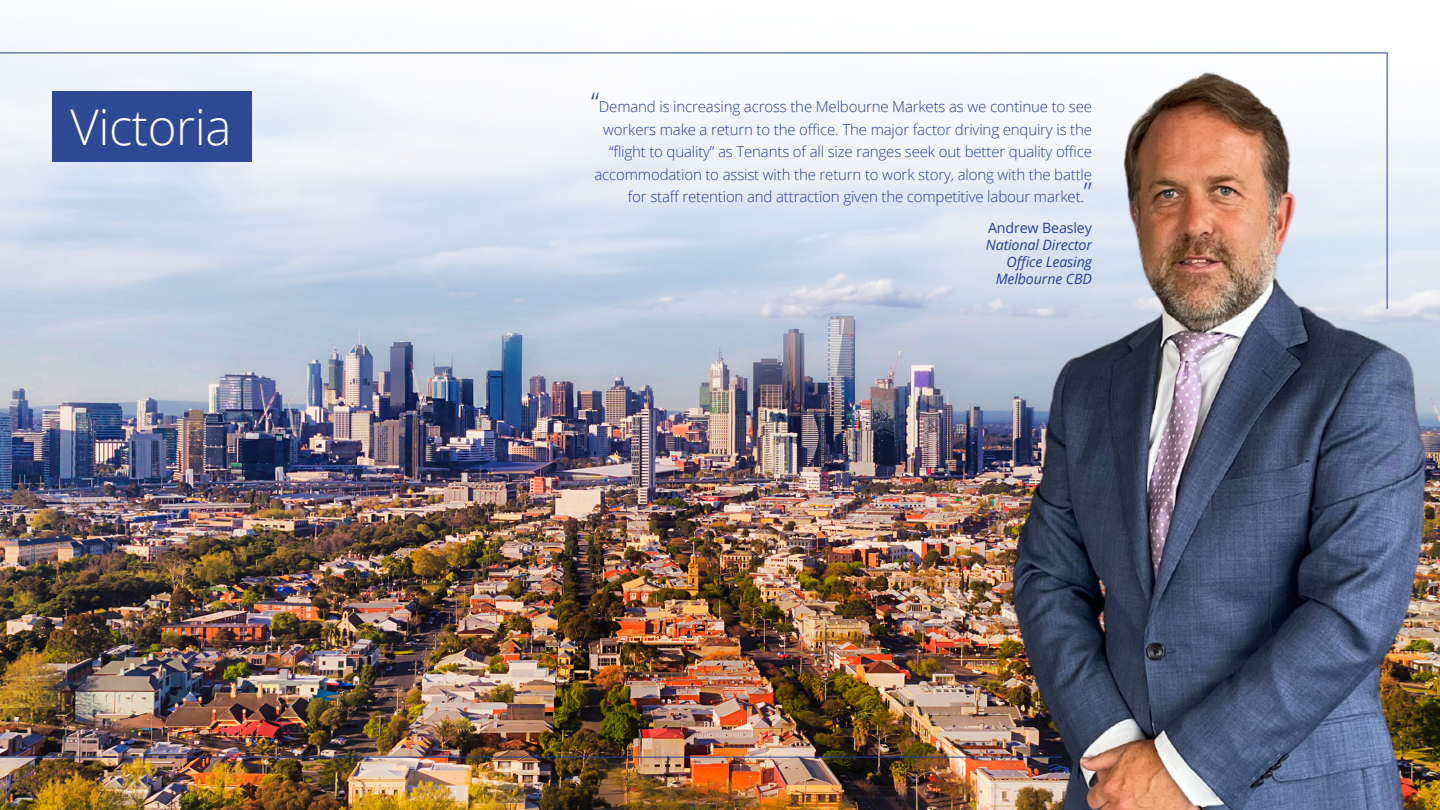
<style>
.page{position:relative;width:1440px;height:810px;background:#fff}
.page>*{position:absolute;margin:0;border:0;box-sizing:border-box;transform-origin:0 0}
.t1{font:300 49.2px "Open Sans";letter-spacing:-.01em;color:#fff}
.t2{font:300 15px/22.5px "Open Sans";letter-spacing:-.01em;color:#25408f;text-align:right}
.t3{font:italic 14.25px/17.1px "Open Sans";letter-spacing:-.01em;color:#25408f;text-align:right}
.s1{font-size:27px}
.s2{font-style:normal}
</style>
<div class="page">
<img style="left:0;top:444px;width:994px;height:366px">
<img style="left:0;top:38px;width:994px;height:406px">
<svg style="left:0;top:52px;width:1388px;height:258px"></svg>
<svg style="left:967px;top:677px;width:2px;height:20px"></svg>
<img style="left:994px;top:58px;width:446px;height:752px">
<hr style="left:0;top:757px;width:1062px;height:1px;background:#25408f">
<div style="left:52px;top:92px;width:200px;height:70px;background:#2e4894"></div>
<p class="t1" style="left:70px;top:93px;width:163px">Victoria</p>
<p class="t2" style="left:591px;top:95px;width:503px"><span class="s1">“</span>Demand is increasing across the Melbourne Markets as we continue to see workers make a return to the office. The major factor driving enquiry is the “flight to quality” as Tenants of all size ranges seek out better quality office accommodation to assist with the return to work story, along with the battle for staff retention and attraction given the competitive labour market.<span class="s1">”</span></p>
<p class="t3" style="left:986px;top:219px;width:108px"><span class="s2">Andrew Beasley<br></span>National Director<br>Office Leasing</p>
<p class="t3" style="left:996px;top:270px;width:98px">Melbourne CBD</p>
</div>
